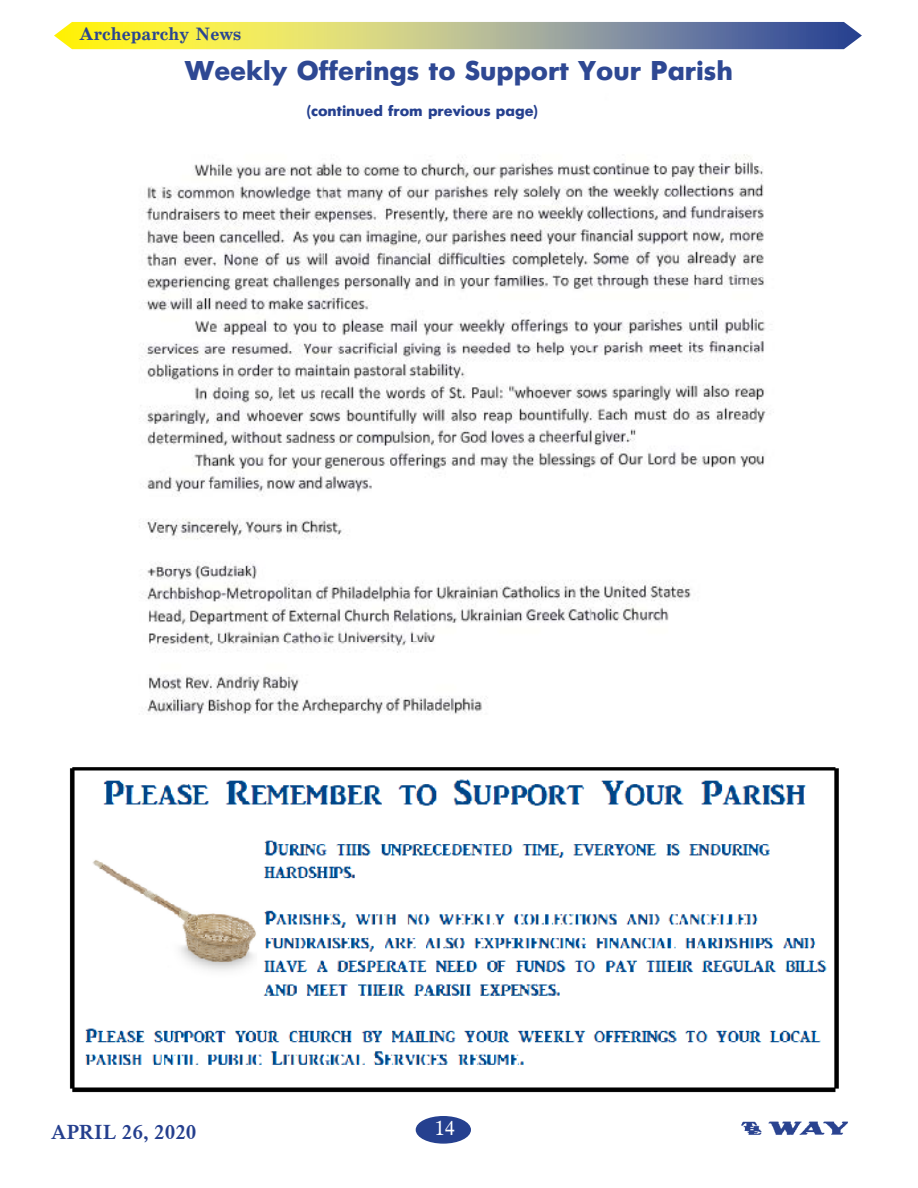
<style>
.page{position:relative;width:918px;height:1188px;background:#fff}
.page>*{position:absolute;margin:0;border:0;box-sizing:border-box;transform-origin:0 0}
.t1{font:700 27px "Ukrainian Futuris";color:#2e4893}
.t2{font:700 21px "CR Timesky Cyrillic";color:#253f8e}
.t3{font:21px "CR Timesky Cyrillic";color:#fff}
.t4{font:700 18px "Ukrainian School";color:#294592}
.t5{font:700 15px "Ukrainian Futuris";color:#25408f}
</style>
<div class="page">
<img style="left:139px;top:154px;width:632px;height:561px">
<svg style="left:54px;top:22px;width:808px;height:27px;background:#b1b67e"></svg>
<img style="left:69px;top:767px;width:770px;height:326px">
<img style="left:741px;top:1121px;width:107px;height:14px">
<div style="left:416px;top:1117px;width:54px;height:26px;background:#25408f;border-radius:50%"></div>
<div style="left:416px;top:1116px;width:55px;height:28px;border:2px solid #25408f;border-radius:50%"></div>
<p class="t4" style="left:79px;top:24px;width:164px">Archeparchy News</p>
<p class="t1" style="left:185px;top:56px;width:549px">Weekly Offerings to Support Your Parish</p>
<p class="t5" style="left:307px;top:103px;width:233px">(continued from previous page)</p>
<p class="t2" style="left:51px;top:1120px;width:147px">APRIL 26, 2020</p>
<p class="t3" style="left:434px;top:1116px;width:22px">14</p>
</div>
